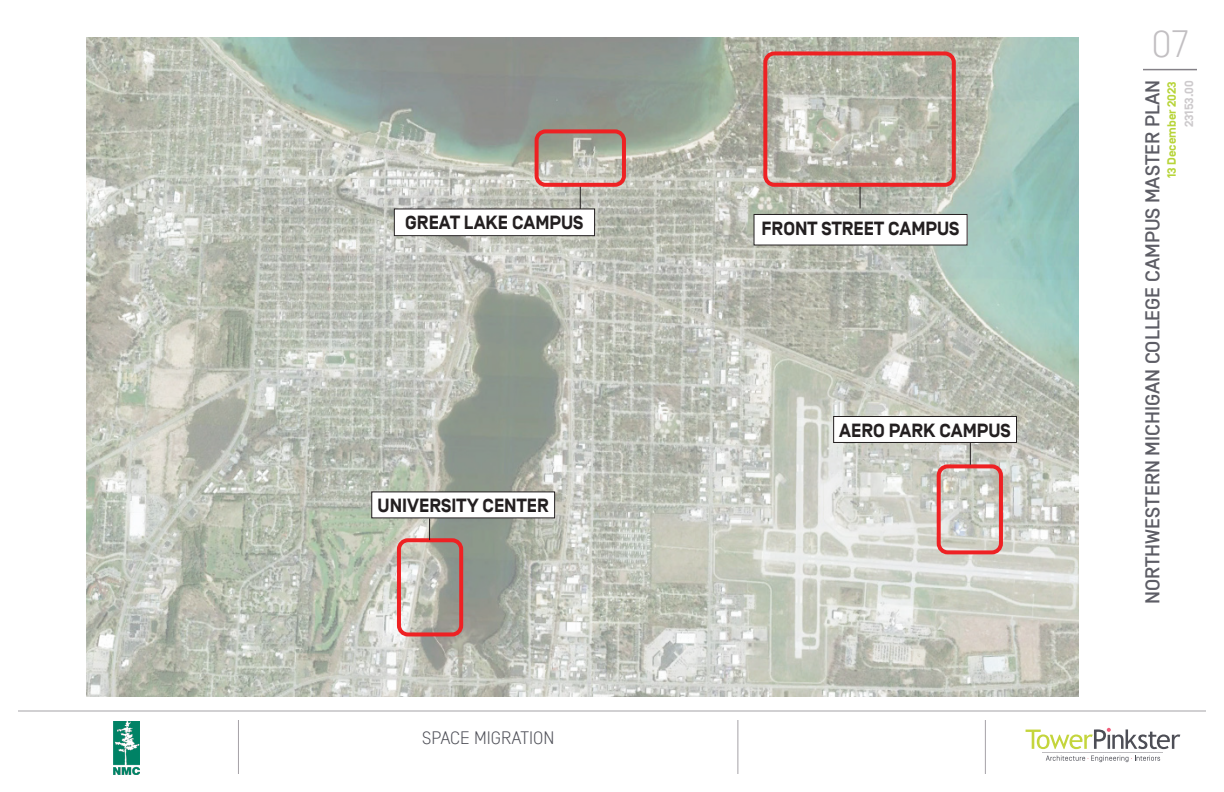
<style>
.page{position:relative;width:1224px;height:792px;background:#fff}
.page>*{position:absolute;margin:0;border:0;box-sizing:border-box;transform-origin:0 0}
.t1{font:300 38px "Simplon Norm";color:#c2bfc2}
.t2{font:500 20px "Simplon Norm";color:#5d5d65}
.t3{font:700 19px "Simplon Norm";color:#231f20}
.t4{font:300 18px "Simplon Norm";color:#4d4e56}
.t5{font:700 12px "Simplon Norm";color:#b7d438}
.t6{font:700 12px "Simplon Norm";color:#cdcacc}
</style>
<div class="page">
<hr style="left:1143px;top:69px;width:54px;height:1px;background:#848187">
<hr style="left:18px;top:710px;width:1188px;height:2px;background:#a5a2a7">
<hr style="left:1043px;top:753px;width:120px;height:1px;background:#bebdc0">
<svg style="left:1026px;top:728px;width:154px;height:21px"></svg>
<svg style="left:1046px;top:756px;width:114px;height:6px"></svg>
<hr style="left:238px;top:720px;width:1px;height:54px;background:#a5a2a7">
<hr style="left:737px;top:720px;width:1px;height:54px;background:#a5a2a7">
<hr style="left:985px;top:720px;width:1px;height:54px;background:#a5a2a7">
<img style="left:114px;top:721px;width:25px;height:54px">
<img style="left:87px;top:38px;width:992px;height:659px">
<div style="left:763px;top:51px;width:193px;height:136px;border:4px solid #ee2123;border-radius:9px"></div>
<div style="left:535px;top:129px;width:91px;height:58px;border:4px solid #ee2123;border-radius:9px"></div>
<div style="left:397px;top:538px;width:66px;height:98px;border:4px solid #ee2123;border-radius:9px"></div>
<div style="left:937px;top:464px;width:66px;height:90px;border:4px solid #ee2123;border-radius:9px"></div>
<svg style="left:860px;top:187px;width:1px;height:21px"></svg>
<svg style="left:970px;top:443px;width:1px;height:22px"></svg>
<svg style="left:429px;top:518px;width:1px;height:22px"></svg>
<svg style="left:580px;top:187px;width:1px;height:21px"></svg>
<div style="left:394px;top:209px;width:201px;height:27px;background:#fff"></div>
<div style="left:394px;top:208px;width:201px;height:28px;border:1px solid #231f20"></div>
<div style="left:754px;top:214px;width:213px;height:31px;background:#fff"></div>
<div style="left:754px;top:214px;width:214px;height:32px;border:1px solid #231f20"></div>
<div style="left:834px;top:416px;width:182px;height:26px;background:#fff"></div>
<div style="left:833px;top:416px;width:184px;height:27px;border:1px solid #231f20"></div>
<div style="left:372px;top:492px;width:183px;height:26px;background:#fff"></div>
<div style="left:371px;top:491px;width:184px;height:27px;border:1px solid #231f20"></div>
<p class="t3" style="left:405px;top:213px;width:180px">GREAT LAKE CAMPUS</p>
<p class="t3" style="left:762px;top:218px;width:200px">FRONT STREET CAMPUS</p>
<p class="t3" style="left:378px;top:495px;width:173px">UNIVERSITY CENTER</p>
<p class="t4" style="left:422px;top:729px;width:134px">SPACE MIGRATION</p>
<p class="t3" style="left:839px;top:420px;width:173px">AERO PARK CAMPUS</p>
<h1 class="t1" style="left:1151px;top:24px;width:39px">07</h1>
<p class="t2" style="left:1142px;top:604px;width:526px;rotate:-90deg">NORTHWESTERN MICHIGAN COLLEGE CAMPUS MASTER PLAN</p>
<p class="t5" style="left:1165px;top:178px;width:99px;rotate:-90deg">13 December 2023</p>
<p class="t6" style="left:1182px;top:127px;width:49px;rotate:-90deg">23153.00</p>
</div>
